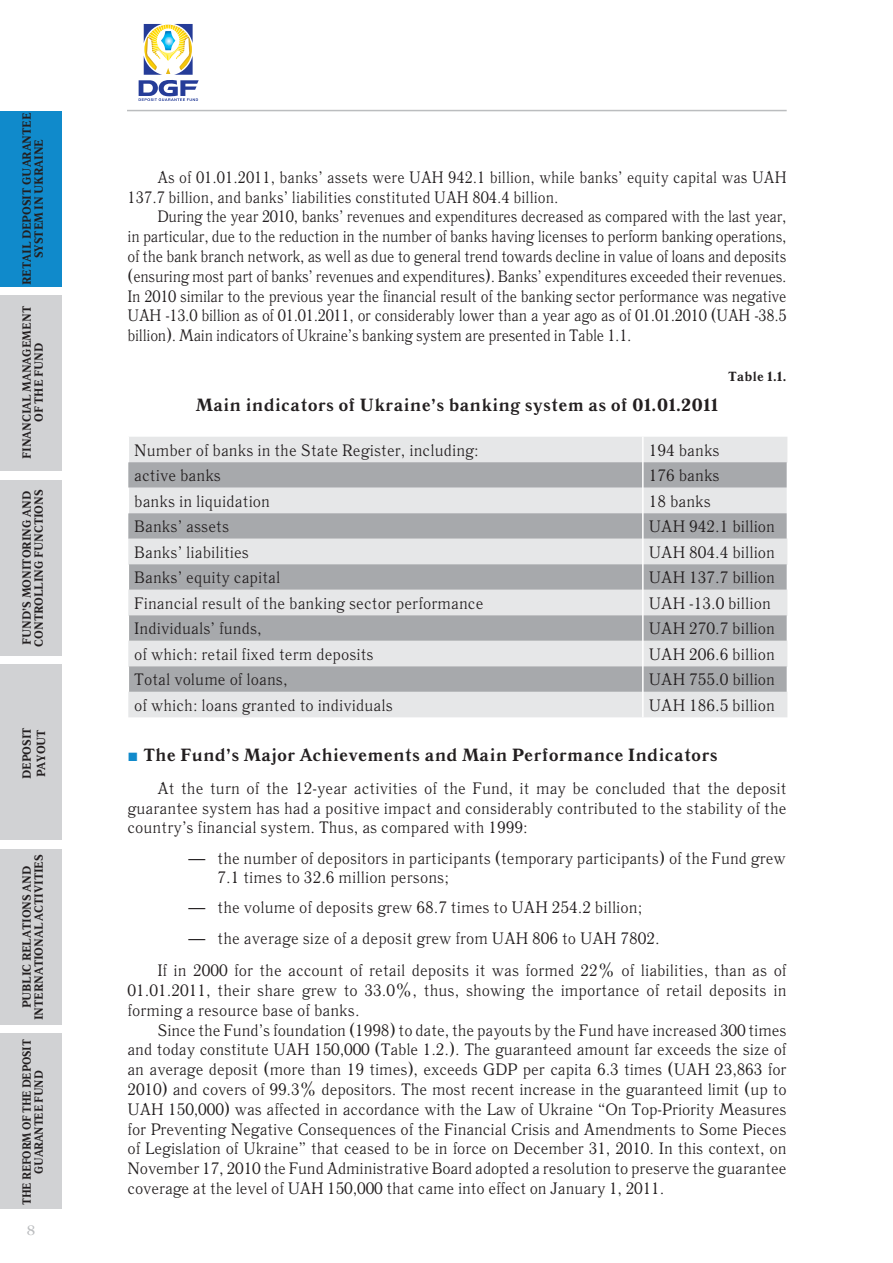
<style>
.page{position:relative;width:893px;height:1263px;background:#fff}
.page>*{position:absolute;margin:0;border:0;box-sizing:border-box;transform-origin:0 0}
.t1{font:700 18px "Quant Antiqua C";color:#231f20}
.t2{font:16.5px/19.8px "Quant Antiqua C";color:#231f20}
.t3{font:16.5px/19.8px "Quant Antiqua C";color:#231f20;scale:.95 1}
.t4{font:700 13.5px "Quant Antiqua C";color:#231f20}
.t5{font:13.5px "Garamond Book C";color:#bbbdbf}
.t6{font:700 12px/12px "Quant Antiqua C";letter-spacing:-.01em;color:#231f20;text-align:center;scale:.94 1}
.t7{font:700 12px/12px "Quant Antiqua C";letter-spacing:-.01em;color:#231f20;text-align:center;scale:.9 1}
.s1{font-family:"Arial";color:#108acb}
.s2{font-size:18px}
</style>
<div class="page">
<div style="left:0;top:1033px;width:62px;height:176px;background:#d1d2d4"></div>
<div style="left:0;top:848px;width:62px;height:176px;background:#d1d2d4"></div>
<div style="left:0;top:664px;width:62px;height:176px;background:#d1d2d4"></div>
<div style="left:0;top:480px;width:62px;height:175px;background:#d1d2d4"></div>
<div style="left:0;top:295px;width:62px;height:176px;background:#d1d2d4"></div>
<div style="left:0;top:111px;width:62px;height:176px;background:#108acb"></div>
<hr style="left:127px;top:110px;width:660px;height:1px;background:#bbbdbf">
<svg style="left:139px;top:24px;width:60px;height:77px"></svg>
<svg style="left:128px;top:437px;width:660px;height:280px;background:#c9cbcd"></svg>
<p class="t6" style="left:22px;top:285px;width:185px;rotate:-90deg">RETAIL DEPOSIT GUARANTEE<br>SYSTEM IN UKRAINE</p>
<p class="t6" style="left:22px;top:459px;width:164px;rotate:-90deg">FINANCIAL MANAGEMENT<br>OF THE FUND</p>
<p class="t6" style="left:22px;top:646px;width:169px;text-align:left;rotate:-90deg">FUND’S MONITORING AND<br>CONTROLLING FUNCTIONS</p>
<p class="t6" style="left:20px;top:779px;width:57px;line-height:14.4px;text-align:left;rotate:-90deg">DEPOSIT<br>PAYOUT</p>
<p class="t6" style="left:22px;top:1020px;width:179px;rotate:-90deg">PUBLIC RELATIONS AND<br>INTERNATIONAL ACTIVITIES</p>
<p class="t7" style="left:22px;top:1205px;width:186px;rotate:-90deg">THE REFORM OF THE DEPOSIT<br>GUARANTEE FUND</p>
<p class="t5" style="left:27px;top:1225px;width:10px">8</p>
<p class="t3" style="left:128px;top:169px;width:695px;text-indent:30px">As of 01.01.2011, banks’ assets were UAH 942.1 billion, while banks’ equity capital was UAH<br>137.7 billion, and banks’ liabilities constituted UAH 804.4 billion.</p>
<p class="t3" style="left:128px;top:208px;width:695px;text-align:justify;text-indent:30px">During the year 2010, banks’ revenues and expenditures decreased as compared with the last year, in particular, due to the reduction in the number of banks having licenses to perform banking operations, of the bank branch network, as well as due to general trend towards decline in value of loans and deposits (ensuring most part of banks’ revenues and expenditures). Banks’ expenditures exceeded their revenues.<br>In 2010 similar to the previous year the financial result of the banking sector performance was negative UAH -13.0 billion as of 01.01.2011, or considerably lower than a year ago as of 01.01.2010 (UAH -38.5 billion). Main indicators of Ukraine’s banking system are presented in Table 1.1.</p>
<p class="t4" style="left:728px;top:371px;width:60px">Table 1.1.</p>
<p class="t1" style="left:196px;top:398px;width:524px">Main indicators of Ukraine’s banking system as of 01.01.2011</p>
<p class="t2" style="left:134px;top:442px;width:346px">Number of banks in the State Register, including:</p>
<p class="t2" style="left:649px;top:442px;width:72px">194 banks</p>
<p class="t2" style="left:134px;top:467px;width:88px">active banks</p>
<p class="t2" style="left:649px;top:467px;width:72px">176 banks</p>
<p class="t2" style="left:134px;top:493px;width:137px">banks in liquidation</p>
<p class="t2" style="left:649px;top:493px;width:64px">18 banks</p>
<p class="t2" style="left:134px;top:518px;width:96px">Banks’ assets</p>
<p class="t2" style="left:649px;top:518px;width:128px">UAH 942.1 billion</p>
<p class="t2" style="left:134px;top:544px;width:116px">Banks’ liabilities</p>
<p class="t2" style="left:649px;top:544px;width:128px">UAH 804.4 billion</p>
<p class="t2" style="left:134px;top:569px;width:148px">Banks’ equity capital</p>
<p class="t2" style="left:649px;top:569px;width:128px">UAH 137.7 billion</p>
<p class="t2" style="left:134px;top:595px;width:351px">Financial result of the banking sector performance</p>
<p class="t2" style="left:649px;top:595px;width:124px">UAH -13.0 billion</p>
<p class="t2" style="left:134px;top:620px;width:129px">Individuals’ funds,</p>
<p class="t2" style="left:649px;top:620px;width:128px">UAH 270.7 billion</p>
<p class="t2" style="left:134px;top:646px;width:241px">of which: retail fixed term deposits</p>
<p class="t2" style="left:649px;top:646px;width:128px">UAH 206.6 billion</p>
<p class="t2" style="left:134px;top:671px;width:155px">Total volume of loans,</p>
<p class="t2" style="left:649px;top:671px;width:128px">UAH 755.0 billion</p>
<p class="t2" style="left:134px;top:697px;width:260px">of which: loans granted to individuals</p>
<p class="t2" style="left:649px;top:697px;width:128px">UAH 186.5 billion</p>
<p class="t1" style="left:128px;top:748px;width:592px"><span class="s1">■</span> The Fund’s Major Achievements and Main Performance Indicators</p>
<p class="t2" style="left:128px;top:780px;width:661px;text-align:justify;text-indent:30px">At the turn of the 12-year activities of the Fund, it may be concluded that the deposit guarantee system has had a positive impact and considerably contributed to the stability of the country’s financial system. Thus, as compared with 1999:</p>
<p class="t2" style="left:218px;top:850px;width:570px;text-indent:-30px"><span class="s2">—</span> the number of depositors in participants (temporary participants) of the Fund grew<br>7.1 times to 32.6 million persons;</p>
<p class="t2" style="left:188px;top:899px;width:456px"><span class="s2">—</span> the volume of deposits grew 68.7 times to UAH 254.2 billion;</p>
<p class="t2" style="left:157px;top:923px;width:631px;line-height:32.5px;text-indent:30px"><span class="s2">—</span> the average size of a deposit grew from UAH 806 to UAH 7802.<br>If in 2000 for the account of retail deposits it was formed 22% of liabilities, than as of</p>
<p class="t2" style="left:128px;top:982px;width:661px">01.01.2011, their share grew to 33.0%, thus, showing the importance of retail deposits in forming a resource base of banks.</p>
<p class="t2" style="left:128px;top:1021px;width:661px;text-align:justify;text-indent:30px">Since the Fund’s foundation (1998) to date, the payouts by the Fund have increased 300 times and today constitute UAH 150,000 (Table 1.2.). The guaranteed amount far exceeds the size of an average deposit (more than 19 times), exceeds GDP per capita 6.3 times (UAH 23,863 for 2010) and covers of 99.3% depositors. The most recent increase in the guaranteed limit (up to UAH 150,000) was affected in accordance with the Law of Ukraine “On Top-Priority Measures for Preventing Negative Consequences of the Financial Crisis and Amendments to Some Pieces of Legislation of Ukraine” that ceased to be in force on December 31, 2010. In this context, on November 17, 2010 the Fund Administrative Board adopted a resolution to preserve the guarantee coverage at the level of UAH 150,000 that came into effect on January 1, 2011.</p>
</div>
